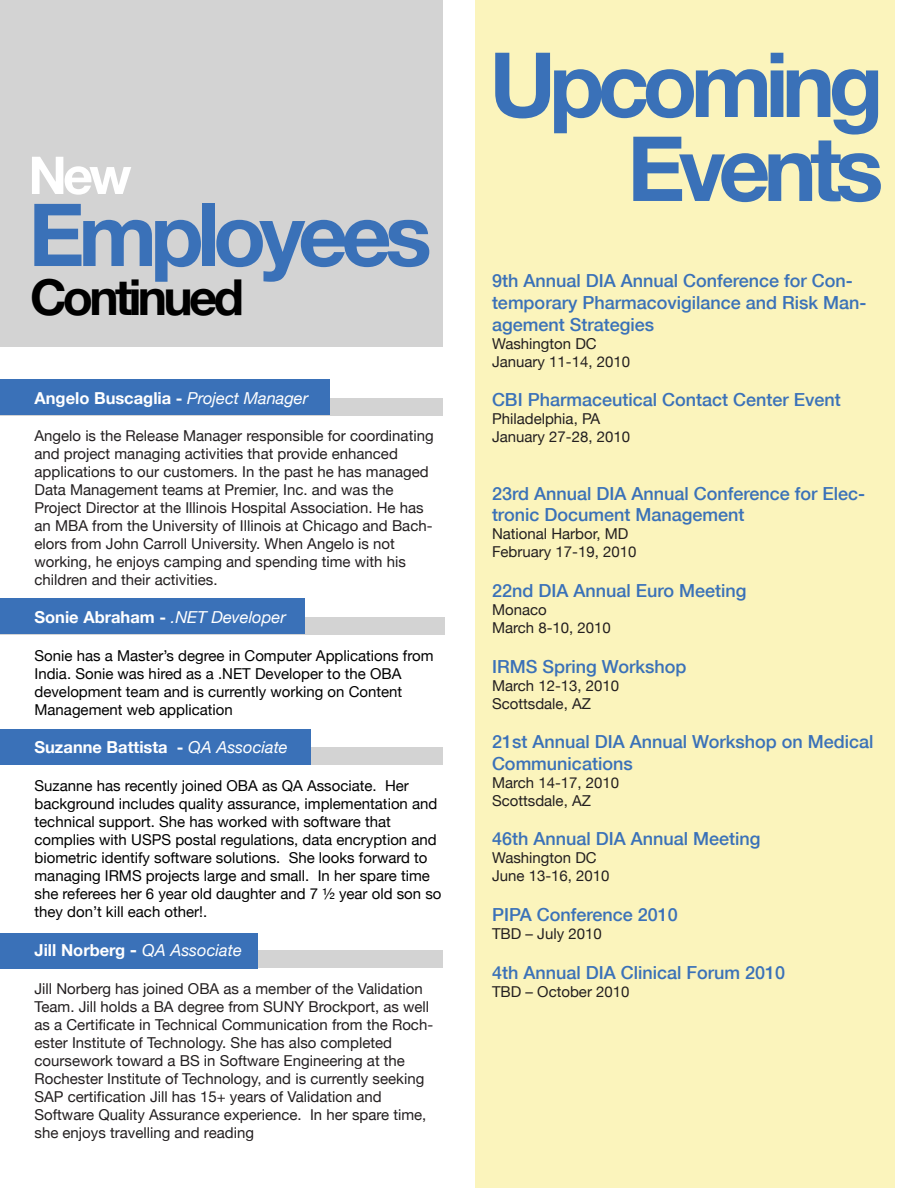
<style>
.page{position:relative;width:918px;height:1188px;background:#fff}
.page>*{position:absolute;margin:0;border:0;box-sizing:border-box;transform-origin:0 0}
.t1{font:700 90px/84px "Helvetica Neue";letter-spacing:-.075em;color:#3a71b8;text-align:right}
.t2{font:700 87px "Helvetica Neue";letter-spacing:-.075em;color:#3a71b8}
.t3{font:700 52.2px "Helvetica Neue";color:#fff}
.t4{font:700 49.5px "Helvetica Neue";letter-spacing:-.075em;color:#000}
.t5{font:500 18px/21.6px "Helvetica Neue";color:#3a71b8}
.t6{font:700 16.5px "Helvetica Neue";color:#fff}
.t7{font:15px/18px "Helvetica Neue";color:#231f20}
.t8{font:15px/18px "Helvetica Neue";color:#000}
.s1{font-weight:400;font-style:italic}
.s2{font-size:18px}
</style>
<div class="page">
<div style="left:0;top:398px;width:442px;height:17px;background:#d3d3d3"></div>
<div style="left:0;top:380px;width:330px;height:36px;background:#3a71b8"></div>
<div style="left:0;top:617px;width:444px;height:17px;background:#d3d3d3"></div>
<div style="left:0;top:598px;width:304px;height:36px;background:#3a71b8"></div>
<div style="left:0;top:747px;width:443px;height:18px;background:#d3d3d3"></div>
<div style="left:0;top:729px;width:310px;height:36px;background:#3a71b8"></div>
<div style="left:0;top:950px;width:443px;height:17px;background:#d3d3d3"></div>
<div style="left:0;top:933px;width:258px;height:36px;background:#3a71b8"></div>
<div style="left:476px;top:0;width:420px;height:1188px;background:#fbf4bc"></div>
<div style="left:0;top:0;width:442px;height:346px;background:#d3d3d3"></div>
<h3 class="t3" style="left:28px;top:143px;width:105px">New</h3>
<h2 class="t2" style="left:28px;top:181px;width:405px">Employees</h2>
<h3 class="t4" style="left:30px;top:267px;width:216px">Continued</h3>
<p class="t6" style="left:34px;top:388px;width:275px">Angelo Buscaglia - <span class="s1">Project Manager</span></p>
<p class="t7" style="left:34px;top:427px;width:401px">Angelo is the Release Manager responsible for coordinating and project managing activities that provide enhanced applications to our customers. In the past he has managed Data Management teams at Premier, Inc. and was the Project Director at the Illinois Hospital Association. He has an MBA from the University of Illinois at Chicago and Bach&shy;elors from John Carroll University. When Angelo is not working, he enjoys camping and spending time with his children and their activities.</p>
<p class="t6" style="left:34px;top:607px;width:253px">Sonie Abraham - <span class="s1">.NET Developer</span></p>
<p class="t8" style="left:34px;top:647px;width:400px">Sonie has a Master’s degree in Computer Applications from India. Sonie was hired as a .NET Developer to the OBA development team and is currently working on Content Management web application</p>
<p class="t6" style="left:34px;top:737px;width:255px">Suzanne Battista - <span class="s1">QA Associate</span></p>
<p class="t8" style="left:34px;top:776px;width:409px">Suzanne has recently joined OBA as QA Associate. Her background includes quality assurance, implementation and technical support. She has worked with software that complies with USPS postal regulations, data encryption and biometric identify software solutions. She looks forward to managing IRMS projects large and small. In her spare time she referees her 6 year old daughter and 7 ½ year old son so they don’t kill each other!.</p>
<p class="t6" style="left:34px;top:940px;width:209px">Jill Norberg <span class="s2">-</span> <span class="s1">QA Associate</span></p>
<p class="t7" style="left:34px;top:980px;width:400px">Jill Norberg has joined OBA as a member of the Validation Team. Jill holds a BA degree from SUNY Brockport, as well as a Certificate in Technical Communication from the Roch&shy;ester Institute of Technology. She has also completed coursework toward a BS in Software Engineering at the Rochester Institute of Technology, and is currently seeking SAP certification Jill has 15+ years of Validation and Software Quality Assurance experience. In her spare time, she enjoys travelling and reading</p>
<h1 class="t1" style="left:489px;top:41px;width:396px">Upcoming<br>Events</h1>
<p class="t5" style="left:492px;top:270px;width:376px">9th Annual DIA Annual Conference for Con&shy;temporary Pharmacovigilance and Risk Man&shy;agement Strategies</p>
<p class="t7" style="left:492px;top:334px;width:140px">Washington DC<br>January 11-14, 2010</p>
<p class="t5" style="left:492px;top:389px;width:350px">CBI Pharmaceutical Contact Center Event</p>
<p class="t7" style="left:492px;top:410px;width:140px">Philadelphia, PA<br>January 27-28, 2010</p>
<p class="t5" style="left:492px;top:482px;width:375px">23rd Annual DIA Annual Conference for Elec&shy;tronic Document Management</p>
<p class="t7" style="left:492px;top:525px;width:146px">National Harbor, MD<br>February 17-19, 2010</p>
<p class="t5" style="left:492px;top:580px;width:256px">22nd DIA Annual Euro Meeting</p>
<p class="t7" style="left:492px;top:600px;width:120px">Monaco<br>March 8-10, 2010</p>
<p class="t5" style="left:492px;top:655px;width:196px">IRMS Spring Workshop</p>
<p class="t7" style="left:492px;top:676px;width:129px">March 12-13, 2010<br>Scottsdale, AZ</p>
<p class="t5" style="left:492px;top:731px;width:383px">21st Annual DIA Annual Workshop on Medical<br>Communications</p>
<p class="t7" style="left:492px;top:773px;width:129px">March 14-17, 2010<br>Scottsdale, AZ</p>
<p class="t5" style="left:492px;top:828px;width:270px">46th Annual DIA Annual Meeting</p>
<p class="t7" style="left:492px;top:849px;width:119px">Washington DC<br>June 13-16, 2010</p>
<p class="t5" style="left:492px;top:904px;width:187px">PIPA Conference 2010</p>
<p class="t7" style="left:492px;top:924px;width:111px">TBD – July 2010</p>
<p class="t5" style="left:492px;top:961px;width:295px">4th Annual DIA Clinical Forum 2010</p>
<p class="t7" style="left:492px;top:982px;width:139px">TBD – October 2010</p>
</div>
